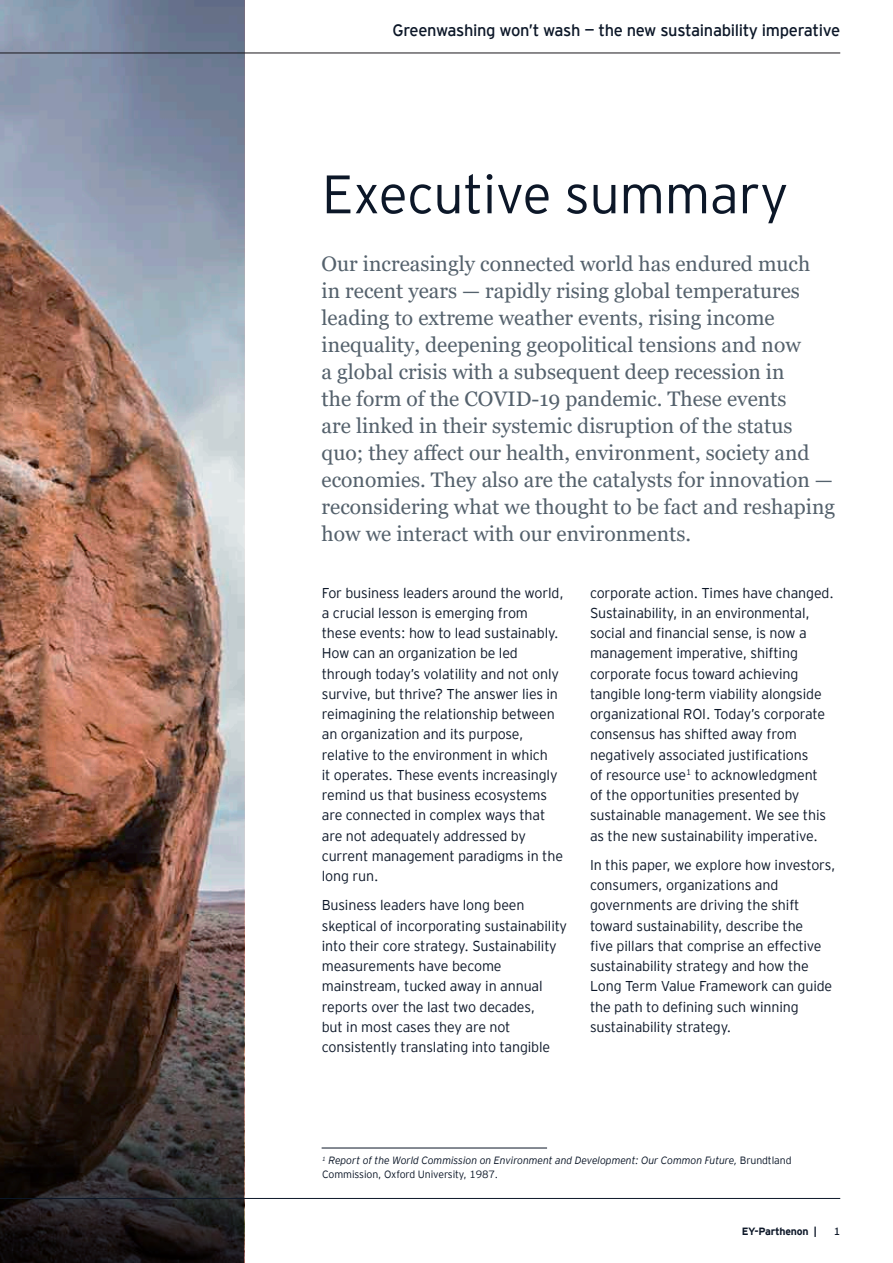
<style>
.page{position:relative;width:893px;height:1263px;background:#fff}
.page>*{position:absolute;margin:0;border:0;box-sizing:border-box;transform-origin:0 0}
.t1{font:300 54px "EY Interstate";letter-spacing:-.01em;color:#0c1728}
.t2{font:21px/27px "Georgia";color:#54616c}
.t3{font:16.5px "EY Interstate";letter-spacing:-.02em;color:#0c1728}
.t4{font:300 14.25px/20.2px "EY Interstate";letter-spacing:-.01em;color:#0c1728}
.t5{font:italic 300 10.5px/13.5px "EY Interstate";letter-spacing:-.01em;color:#0c1728}
.t6{font:700 10.5px "EY Interstate";letter-spacing:-.02em;color:#0c1728}
.t7{font:10.5px "EY Interstate";color:#0c1728}
.s1{font-style:normal}
</style>
<div class="page">
<img style="left:0;top:0;width:244px;height:1263px">
<hr style="left:322px;top:1147px;width:225px;height:1px;background:#0c1728">
<hr style="left:0;top:53px;width:840px;height:1px;background:#1a171c">
<hr style="left:0;top:1198px;width:840px;height:1px;background:#0c1728">
<p class="t3" style="left:393px;top:19px;width:449px">Greenwashing won’t wash — the new sustainability imperative</p>
<h1 class="t1" style="left:322px;top:156px;width:468px">Executive summary</h1>
<p class="t2" style="left:322px;top:251px;width:515px">Our increasingly connected world has endured much<br>in recent years — rapidly rising global temperatures leading to extreme weather events, rising income inequality, deepening geopolitical tensions and now<br>a global crisis with a subsequent deep recession in<br>the form of the COVID-19 pandemic. These events<br>are linked in their systemic disruption of the status quo; they affect our health, environment, society and economies. They also are the catalysts for innovation — reconsidering what we thought to be fact and reshaping how we interact with our environments.</p>
<p class="t4" style="left:322px;top:582px;width:243px">For business leaders around the world, a crucial lesson is emerging from these events: how to lead sustainably.<br>How can an organization be led through today’s volatility and not only survive, but thrive? The answer lies in reimagining the relationship between an organization and its purpose, relative to the environment in which<br>it operates. These events increasingly remind us that business ecosystems are connected in complex ways that are not adequately addressed by current management paradigms in the long run.</p>
<p class="t4" style="left:322px;top:894px;width:247px">Business leaders have long been skeptical of incorporating sustainability into their core strategy. Sustainability measurements have become mainstream, tucked away in annual reports over the last two decades,<br>but in most cases they are not consistently translating into tangible</p>
<p class="t4" style="left:590px;top:582px;width:245px">corporate action. Times have changed.<br>Sustainability, in an environmental, social and financial sense, is now a management imperative, shifting corporate focus toward achieving tangible long-term viability alongside organizational ROI. Today’s corporate consensus has shifted away from negatively associated justifications<br>of resource use<sup>1</sup> to acknowledgment of the opportunities presented by sustainable management. We see this as the new sustainability imperative.</p>
<p class="t4" style="left:590px;top:854px;width:247px">In this paper, we explore how investors, consumers, organizations and governments are driving the shift toward sustainability, describe the<br>five pillars that comprise an effective sustainability strategy and how the Long Term Value Framework can guide the path to defining such winning sustainability strategy.</p>
<p class="t5" style="left:322px;top:1153px;width:471px"><sup>1</sup> Report of the World Commission on Environment and Development: Our Common Future, <span class="s1">Brundtland<br>Commission, Oxford University, 1987.</span></p>
<p class="t6" style="left:742px;top:1223px;width:76px">EY-Parthenon |</p>
<p class="t7" style="left:834px;top:1224px;width:8px">1</p>
</div>
